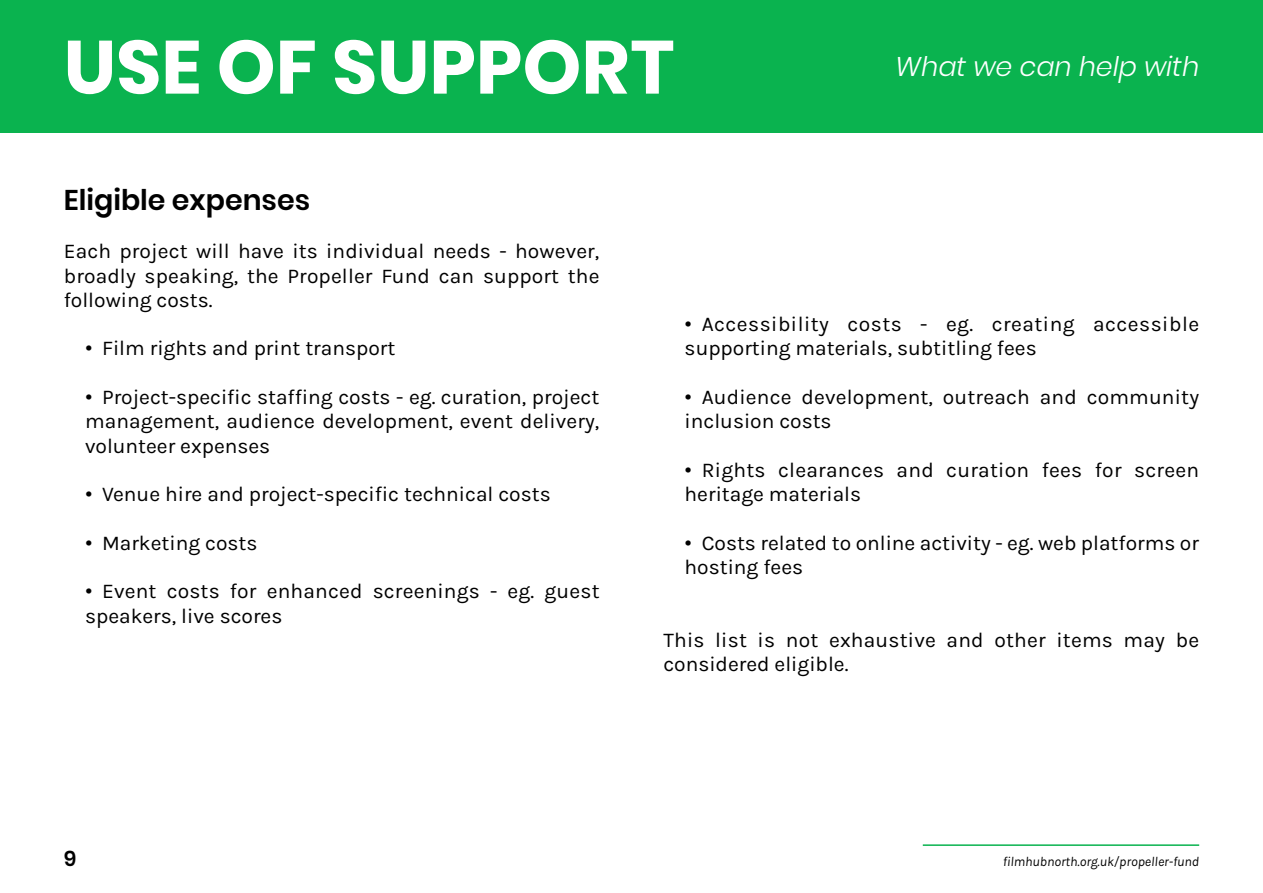
<style>
.page{position:relative;width:1263px;height:893px;background:#fff}
.page>*{position:absolute;margin:0;border:0;box-sizing:border-box;transform-origin:0 0}
.Page_Header{font:700 75px "Poppins";color:#fff}
.Section_Header{font:600 28.5px "Poppins";color:#000}
.Page_Sub-Header{font:italic 300 27px "Poppins";color:#fff}
.Body_Text{font:21px/24.3px "Karla";color:#000}
.Body_Text-2{font:21px/24.3px "Karla";letter-spacing:.025em;color:#000}
.Page_Numbers{font:600 21px "Poppins";color:#000}
.Footer_URL{font:italic 13.5px "Karla";color:#000}
.s1{font-family:"Poppins"}
</style>
<div class="page">
<div style="left:0;top:0;width:1263px;height:133px;background:#0ab34f"></div>
<hr style="left:923px;top:844px;width:276px;height:2px;background:#0ab34f">
<p class="Page_Header" style="left:64px;top:24px;width:612px">USE OF SUPPORT</p>
<p class="Page_Sub-Header" style="left:895px;top:51px;width:305px">What we can help with</p>
<p class="Section_Header" style="left:64px;top:183px;width:248px">Eligible expenses</p>
<p class="Body_Text" style="left:64px;top:238px;width:537px;text-align:justify">Each project will have its individual needs - however, broadly speaking, the Propeller Fund can support the following costs.</p>
<p class="Body_Text" style="left:85px;top:336px;width:312px"><span class="s1">•</span> Film rights and print transport</p>
<p class="Body_Text" style="left:85px;top:384px;width:516px;text-align:justify"><span class="s1">•</span> Project-specific staffing costs - eg. curation, project management, audience development, event delivery, volunteer expenses</p>
<p class="Body_Text" style="left:85px;top:481px;width:467px"><span class="s1">•</span> Venue hire and project-specific technical costs</p>
<p class="Body_Text" style="left:85px;top:530px;width:174px"><span class="s1">•</span> Marketing costs</p>
<p class="Body_Text" style="left:85px;top:579px;width:516px"><span class="s1">•</span> Event costs for enhanced screenings - eg. guest speakers, live scores</p>
<p class="Body_Text-2" style="left:685px;top:311px;width:516px"><span class="s1">•</span> Accessibility costs - eg. creating accessible supporting materials, subtitling fees</p>
<p class="Body_Text" style="left:685px;top:384px;width:516px"><span class="s1">•</span> Audience development, outreach and community inclusion costs</p>
<p class="Body_Text" style="left:685px;top:457px;width:516px"><span class="s1">•</span> Rights clearances and curation fees for screen heritage materials</p>
<p class="Body_Text" style="left:685px;top:530px;width:516px"><span class="s1">•</span> Costs related to online activity - eg. web platforms or hosting fees</p>
<p class="Body_Text" style="left:663px;top:627px;width:537px">This list is not exhaustive and other items may be considered eligible.</p>
<p class="Page_Numbers" style="left:64px;top:846px;width:14px">9</p>
<p class="Footer_URL" style="left:1003px;top:852px;width:198px">filmhubnorth.org.uk/propeller-fund</p>
</div>
